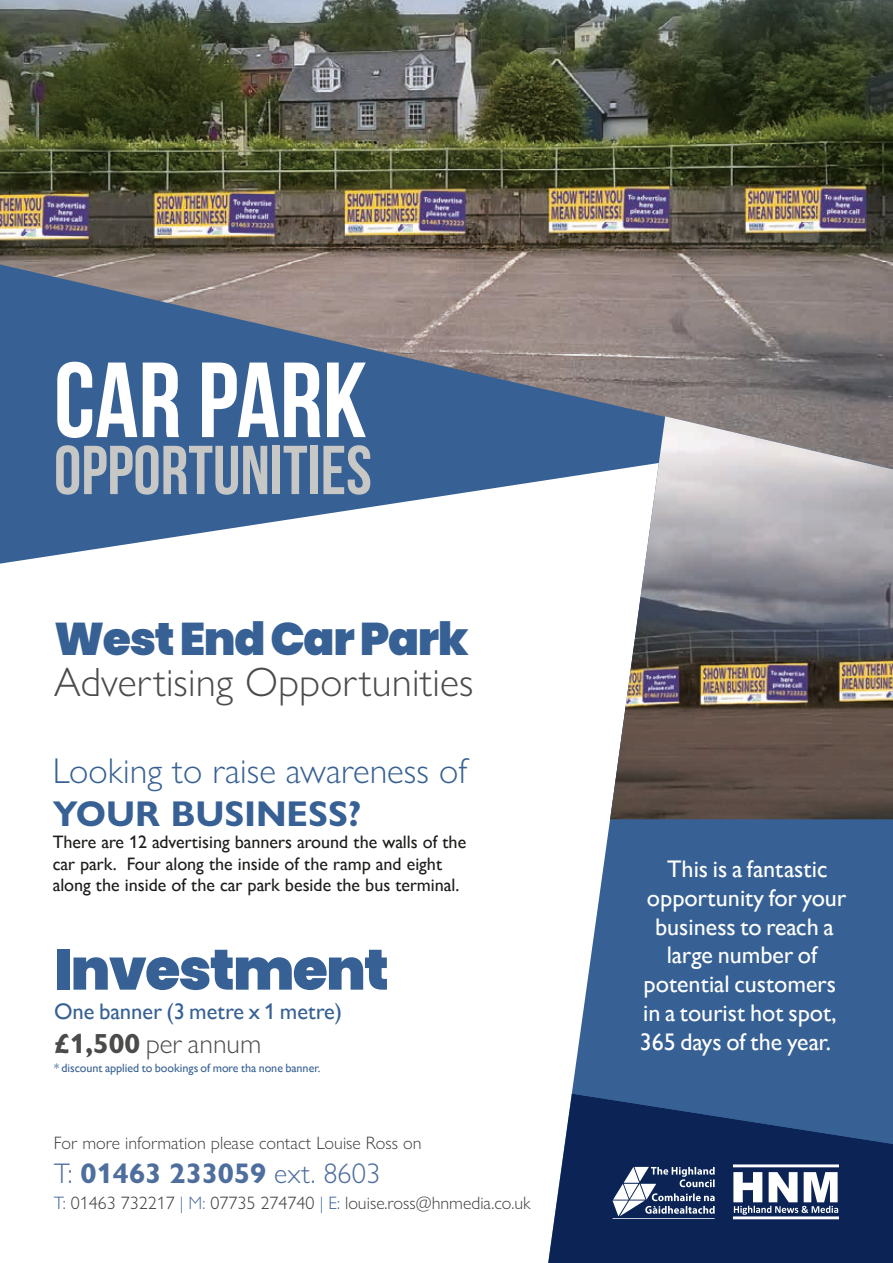
<style>
.page{position:relative;width:893px;height:1263px;background:#fff}
.page>*{position:absolute;margin:0;border:0;box-sizing:border-box;transform-origin:0 0}
.t1{font:700 106.5px "Bebas Neue";color:#fff}
.t2{font:700 69px "Bebas Neue";color:#c7c7c6}
.t3{font:900 57px "Poppins";letter-spacing:-.03em;color:#376194}
.t4{font:900 45.75px "Poppins";letter-spacing:-.03em;color:#376194}
.t5{font:300 41.1px "Gill Sans Nova";letter-spacing:.005em;color:#4b4b4a}
.t6{font:300 36px "Gill Sans Nova";color:#376194}
.t7{font:700 36px "Gill Sans Nova";color:#376194}
.t8{font:700 28.5px "Gill Sans Nova";color:#4e6e9e}
.t9{font:300 27.75px "Gill Sans Nova";color:#4b4b4a}
.t10{font:24px "Gill Sans Nova";color:#fff}
.t11{font:22.5px "Gill Sans Nova";color:#376194}
.t12{font:18px/21.6px "Gill Sans Nova";color:#1d1d1b}
.t13{font:300 18px "Gill Sans Nova";color:#3d3d3c}
.t14{font:12px "Gill Sans Nova";color:#376194}
.s1{font-weight:700}
.s2{font-weight:300}
.s3{color:#376194}
.s4{color:#4e6e9e}
</style>
<div class="page">
<svg style="left:0;top:469px;width:546px;height:95px;fill:#376194"></svg>
<svg style="left:546px;top:469px;width:347px;height:544px;fill:#376194"></svg>
<svg style="left:548px;top:1013px;width:345px;height:250px;background:#2d4c7b"></svg>
<img style="left:0;top:0;width:893px;height:469px">
<svg style="left:733px;top:1172px;width:105px;height:43px"></svg>
<hr style="left:733px;top:1216px;width:106px;height:3px;background:#fff">
<hr style="left:733px;top:1164px;width:106px;height:3px;background:#fff">
<svg style="left:612px;top:1167px;width:103px;height:52px"></svg>
<img style="left:610px;top:416px;width:283px;height:403px">
<h1 class="t1" style="left:54px;top:342px;width:314px">CAR PARK</h1>
<h2 class="t2" style="left:54px;top:432px;width:319px">OPPORTUNITIES</h2>
<h3 class="t4" style="left:54px;top:613px;width:416px">West End Car Park</h3>
<h3 class="t5" style="left:54px;top:657px;width:421px">Advertising Opportunities</h3>
<h3 class="t6" style="left:53px;top:749px;width:416px">Looking to raise awareness of</h3>
<h3 class="t7" style="left:53px;top:792px;width:310px">YOUR BUSINESS?</h3>
<p class="t12" style="left:53px;top:831px;width:415px">There are 12 advertising banners around the walls of the car park. Four along the inside of the ramp and eight along the inside of the car park beside the bus terminal.</p>
<h3 class="t3" style="left:54px;top:937px;width:336px">Investment</h3>
<p class="t11" style="left:54px;top:999px;width:290px">One banner (3 metre x 1 metre)</p>
<h3 class="t9" style="left:54px;top:1026px;width:209px"><span class="s1">£1,500</span> per annum</h3>
<p class="t14" style="left:54px;top:1060px;width:268px">* discount applied to bookings of more tha none banner.</p>
<p class="t13" style="left:54px;top:1132px;width:369px">For more information please contact Louise Ross on</p>
<h3 class="t8" style="left:54px;top:1156px;width:328px"><span class="s2">T:</span> 01463 233059 <span class="s2">ext. 8603</span></h3>
<p class="t13" style="left:54px;top:1192px;width:478px"><span class="s3">T:</span> 01463 732217 <span class="s3">|</span> <span class="s4">M:</span> 07735 274740 <span class="s3">| E:</span> louise.ross@hnmedia.co.uk</p>
<h3 class="t10" style="left:667px;top:855px;width:162px">This is a fantastic</h3>
<h3 class="t10" style="left:647px;top:884px;width:201px">opportunity for your</h3>
<h3 class="t10" style="left:655px;top:912px;width:180px">business to reach a</h3>
<h3 class="t10" style="left:667px;top:941px;width:152px">large number of</h3>
<h3 class="t10" style="left:643px;top:970px;width:194px">potential customers</h3>
<h3 class="t10" style="left:643px;top:999px;width:195px">in a tourist hot spot,</h3>
<h3 class="t10" style="left:640px;top:1028px;width:193px">365 days of the year.</h3>
</div>
